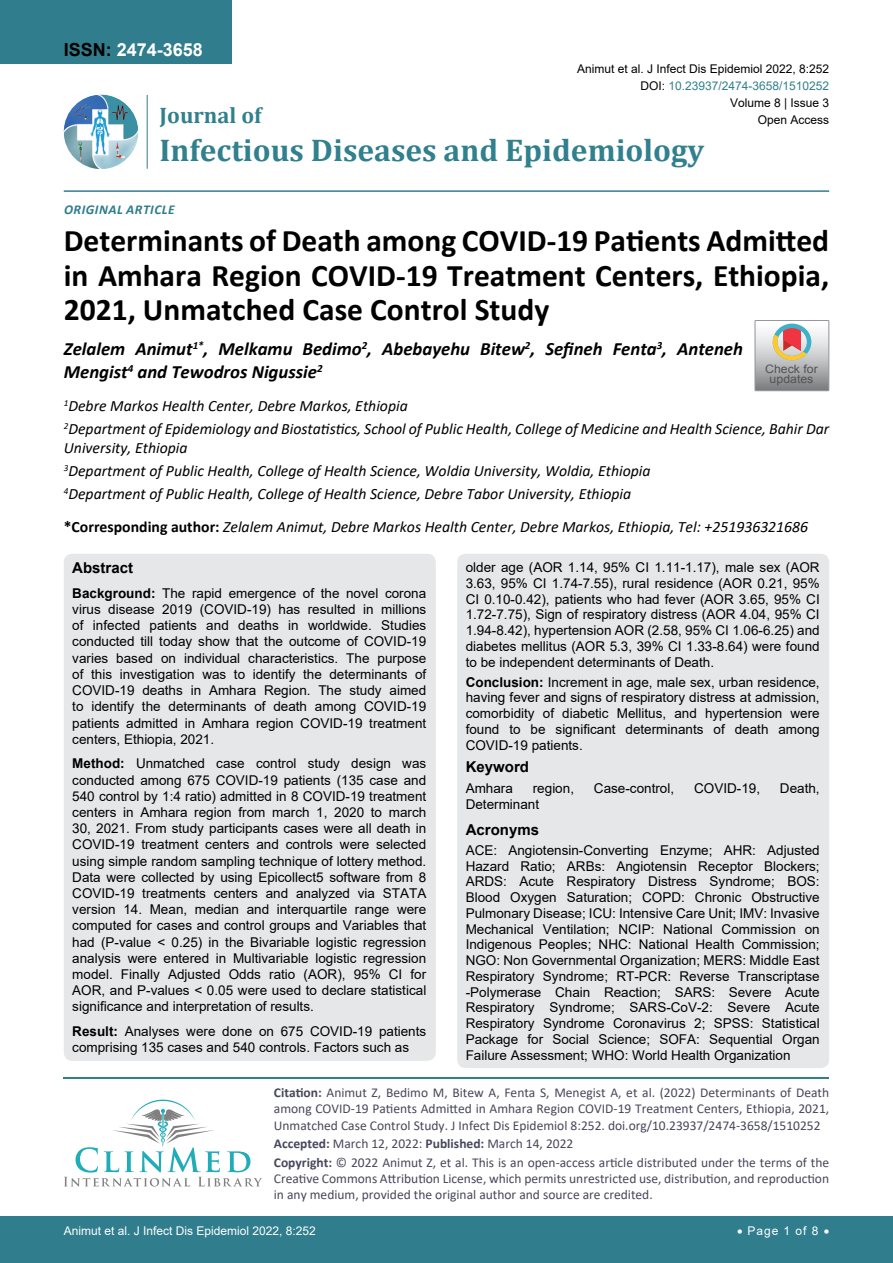
<style>
.page{position:relative;width:893px;height:1263px;background:#fff}
.page>*{position:absolute;margin:0;border:0;box-sizing:border-box;transform-origin:0 0}
.t1{font:700 31.5px/34.5px "Calibri";color:#000;text-align:justify}
.t2{font:700 31.5px "Cambria";color:#30808d}
.t3{font:700 22.5px "Cambria";color:#30808d}
.t4{font:italic 700 18.75px/22.5px "Calibri";color:#000}
.t5{font:700 18px "Arial";color:#fff}
.t6{font:italic 15.75px/23.1px "Calibri";color:#000}
.t7{font:700 15px "Arial";color:#000}
.t8{font:13.5px/16.2px "Arial";color:#000;text-align:justify}
.t9{font:13.5px/16.2px "Calibri";color:#47475c}
.t10{font:italic 700 13.5px "Calibri";letter-spacing:.04em;color:#307d8d}
.t11{font:12px "Arial";color:#000}
.t12{font:12px "Arial";color:#fff}
.t13{font:12px "Arial";color:#30808d}
.t14{font:11.7px/10.1px "Arial";color:#535353;text-align:center;scale:1.06 1}
.s1{color:#000}
.s2{font-weight:700;font-style:normal}
.s3{font-weight:700}
</style>
<div class="page">
<div style="left:0;top:0;width:231px;height:64px;background:#307d8d"></div>
<img style="left:64px;top:95px;width:74px;height:74px;border-radius:37px">
<hr style="left:147px;top:95px;width:1px;height:74px;background:#307d8d">
<hr style="left:64px;top:190px;width:765px;height:2px;background:#307d8d">
<div style="left:0;top:1217px;width:893px;height:46px;background:#307d8d"></div>
<hr style="left:64px;top:1077px;width:765px;height:1px;background:#30808d">
<svg style="left:64px;top:1100px;width:198px;height:86px"></svg>
<div style="left:64px;top:554px;width:372px;height:507px;background:#e6e7e8;border-radius:9px"></div>
<div style="left:457px;top:554px;width:372px;height:514px;background:#e6e7e8;border-radius:9px"></div>
<svg style="left:755px;top:320px;width:74px;height:71px;background:#bdb6b3"></svg>
<h3 class="t5" style="left:64px;top:37px;width:141px"><span class="s1">ISSN:</span> 2474-3658</h3>
<p class="t11" style="left:577px;top:60px;width:254px">Animut et al. J Infect Dis Epidemiol 2022, 8:252</p>
<p class="t11" style="left:730px;top:95px;width:101px">Volume 8 | Issue 3</p>
<p class="t13" style="left:640px;top:77px;width:190px"><span class="s1">DOI:</span> 10.23937/2474-3658/1510252</p>
<h2 class="t3" style="left:160px;top:100px;width:103px">Journal of</h2>
<h1 class="t2" style="left:160px;top:128px;width:546px">Infectious Diseases and Epidemiology</h1>
<p class="t11" style="left:758px;top:112px;width:73px">Open Access</p>
<p class="t10" style="left:64px;top:200px;width:112px">Origina l Article</p>
<h1 class="t1" style="left:64px;top:223px;width:767px">Determinants of Death among COVID-19 Patients Admitted in Amhara Region COVID-19 Treatment Centers, Ethiopia, 2021, Unmatched Case Control Study</h1>
<h3 class="t4" style="left:64px;top:337px;width:681px">Zelalem Animut<sup>1*</sup>, Melkamu Bedimo<sup>2</sup>, Abebayehu Bitew<sup>2</sup>, Sefineh Fenta<sup>3</sup>, Anteneh<br>Mengist<sup>4</sup> and Tewodros Nigussie<sup>2</sup></h3>
<p class="t14" style="left:765px;top:364px;width:51px">Check for updates</p>
<p class="t6" style="left:64px;top:394px;width:767px"><sup>1</sup>Debre Markos Health Center, Debre Markos, Ethiopia<br><sup>2</sup>Department of Epidemiology and Biostatistics, School of Public Health, College of Medicine and Health Science, Bahir Dar</p>
<p class="t6" style="left:64px;top:436px;width:588px">University, Ethiopia<br><sup>3</sup>Department of Public Health, College of Health Science, Woldia University, Woldia, Ethiopia<br><sup>4</sup>Department of Public Health, College of Health Science, Debre Tabor University, Ethiopia</p>
<p class="t6" style="left:64px;top:515px;width:746px"><span class="s2">*Corresponding author:</span> Zelalem Animut, Debre Markos Health Center, Debre Markos, Ethiopia, Tel: +251936321686</p>
<p class="t7" style="left:72px;top:557px;width:62px">Abstract</p>
<p class="t8" style="left:72px;top:585px;width:355px"><span class="s3">Background:</span> The rapid emergence of the novel corona virus disease 2019 (COVID-19) has resulted in millions of infected patients and deaths in worldwide. Studies conducted till today show that the outcome of COVID-19 varies based on individual characteristics. The purpose of this investigation was to identify the determinants of COVID-19 deaths in Amhara Region. The study aimed to identify the determinants of death among COVID-19 patients admitted in Amhara region COVID-19 treatment centers, Ethiopia, 2021.</p>
<p class="t8" style="left:72px;top:755px;width:356px"><span class="s3">Method:</span> Unmatched case control study design was conducted among 675 COVID-19 patients (135 case and 540 control by 1:4 ratio) admitted in 8 COVID-19 treatment centers in Amhara region from march 1, 2020 to march 30, 2021. From study participants cases were all death in COVID-19 treatment centers and controls were selected using simple random sampling technique of lottery method.<br>Data were collected by using Epicollect5 software from 8<br>COVID-19 treatments centers and analyzed via STATA version 14. Mean, median and interquartile range were computed for cases and control groups and Variables that had (P-value &lt; 0.25) in the Bivariable logistic regression analysis were entered in Multivariable logistic regression model. Finally Adjusted Odds ratio (AOR), 95% CI for AOR, and P-values &lt; 0.05 were used to declare statistical significance and interpretation of results.</p>
<p class="t8" style="left:72px;top:1023px;width:355px"><span class="s3">Result:</span> Analyses were done on 675 COVID-19 patients comprising 135 cases and 540 controls. Factors such as</p>
<p class="t8" style="left:466px;top:559px;width:356px;line-height:15.8px">older age (AOR 1.14, 95% CI 1.11-1.17), male sex (AOR 3.63, 95% CI 1.74-7.55), rural residence (AOR 0.21, 95% CI 0.10-0.42), patients who had fever (AOR 3.65, 95% CI 1.72-7.75), Sign of respiratory distress (AOR 4.04, 95% CI 1.94-8.42), hypertension AOR (2.58, 95% CI 1.06-6.25) and diabetes mellitus (AOR 5.3, 39% CI 1.33-8.64) were found to be independent determinants of Death.</p>
<p class="t8" style="left:466px;top:674px;width:355px"><span class="s3">Conclusion:</span> Increment in age, male sex, urban residence, having fever and signs of respiratory distress at admission, comorbidity of diabetic Mellitus, and hypertension were found to be significant determinants of death among COVID-19 patients.</p>
<p class="t7" style="left:466px;top:756px;width:65px">Keyword</p>
<p class="t8" style="left:466px;top:780px;width:49px">Amhara</p>
<p class="t8" style="left:533px;top:780px;width:43px">region,</p>
<p class="t8" style="left:594px;top:780px;width:82px">Case-control,</p>
<p class="t8" style="left:694px;top:780px;width:68px">COVID-19,</p>
<p class="t8" style="left:780px;top:780px;width:41px">Death,</p>
<p class="t8" style="left:466px;top:796px;width:75px">Determinant</p>
<p class="t7" style="left:466px;top:819px;width:75px">Acronyms</p>
<p class="t8" style="left:466px;top:842px;width:356px;line-height:15.8px">ACE: Angiotensin-Converting Enzyme; AHR: Adjusted Hazard Ratio; ARBs: Angiotensin Receptor Blockers; ARDS: Acute Respiratory Distress Syndrome; BOS:<br>Blood Oxygen Saturation; COPD: Chronic Obstructive Pulmonary Disease; ICU: Intensive Care Unit; IMV: Invasive Mechanical Ventilation; NCIP: National Commission on Indigenous Peoples; NHC: National Health Commission; NGO: Non Governmental Organization; MERS: Middle East Respiratory Syndrome; RT-PCR: Reverse Transcriptase -Polymerase Chain Reaction; SARS: Severe Acute Respiratory Syndrome; SARS-CoV-2: Severe Acute Respiratory Syndrome Coronavirus 2; SPSS: Statistical Package for Social Science; SOFA: Sequential Organ Failure Assessment; WHO: World Health Organization</p>
<p class="t9" style="left:274px;top:1084px;width:557px;text-align:justify"><span class="s3">Citation:</span> Animut Z, Bedimo M, Bitew A, Fenta S, Menegist A, et al. (2022) Determinants of Death among COVID-19 Patients Admitted in Amhara Region COVID-19 Treatment Centers, Ethiopia, 2021, Unmatched Case Control Study. J Infect Dis Epidemiol 8:252. doi.org/10.23937/2474-3658/1510252</p>
<p class="t9" style="left:274px;top:1134px;width:557px;line-height:18.6px"><span class="s3">Accepted:</span> March 12, 2022: <span class="s3">Published:</span> March 14, 2022<br><span class="s3">Copyright:</span> © 2022 Animut Z, et al. This is an open-access article distributed under the terms of the</p>
<p class="t9" style="left:274px;top:1170px;width:557px">Creative Commons Attribution License, which permits unrestricted use, distribution, and reproduction in any medium, provided the original author and source are credited.</p>
<p class="t12" style="left:737px;top:1223px;width:94px">• Page 1 of 8 •</p>
<p class="t12" style="left:64px;top:1223px;width:254px">Animut et al. J Infect Dis Epidemiol 2022, 8:252</p>
</div>
